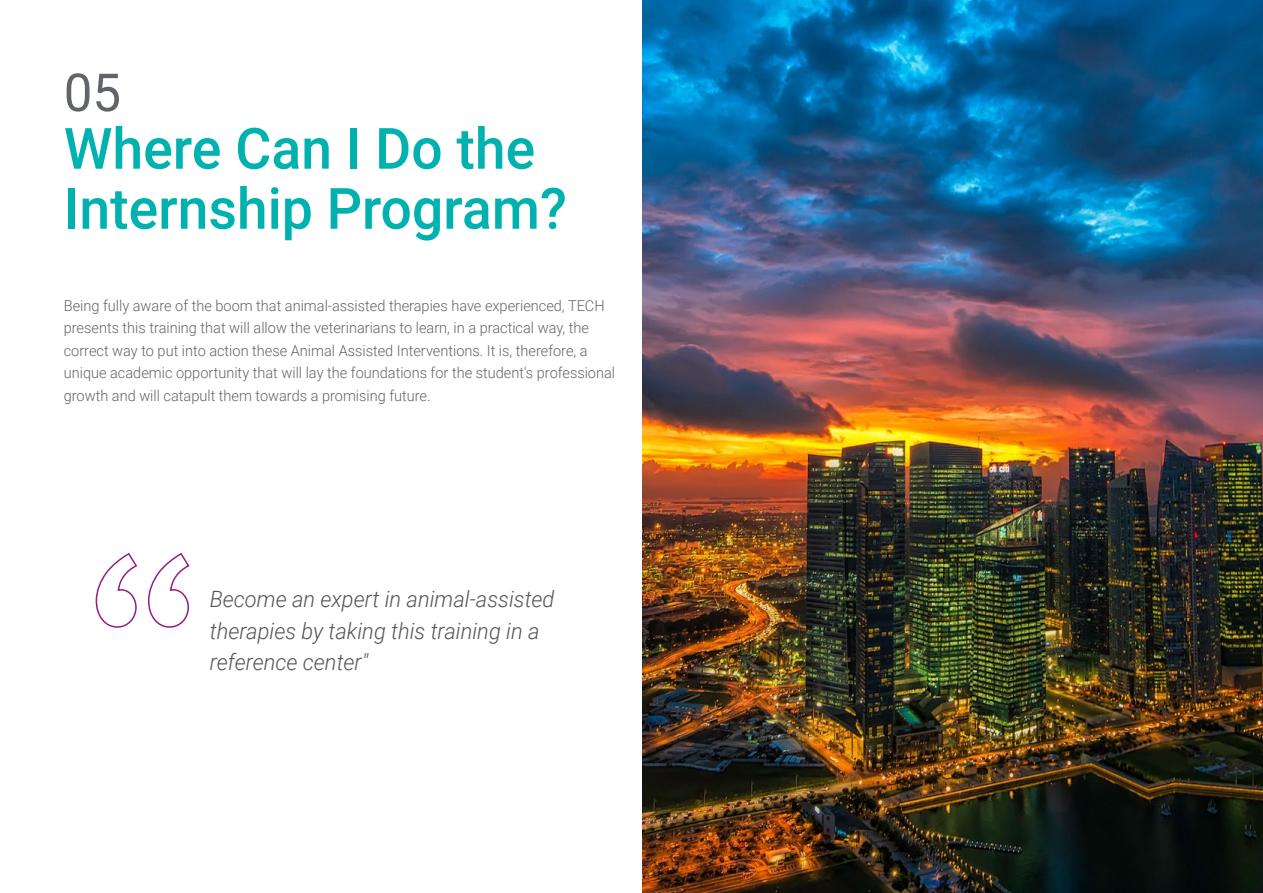
<style>
.page{position:relative;width:1263px;height:893px;background:#fff}
.page>*{position:absolute;margin:0;border:0;box-sizing:border-box;transform-origin:0 0}
.t1{font:500 57px/60px "Roboto";color:#00b2af}
.t2{font:52.5px "Roboto";color:#61646a}
.t3{font:italic 300 22.5px/31.5px "Roboto";color:#52555b}
.t4{font:300 15px/22.5px "Roboto";color:#61646a}
</style>
<div class="page">
<svg style="left:95px;top:552px;width:95px;height:76px"></svg>
<img style="left:642px;top:0;width:621px;height:893px">
<h2 class="t2" style="left:64px;top:56px;width:59px">05</h2>
<h1 class="t1" style="left:64px;top:116px;width:504px">Where Can I Do the<br>Internship Program?</h1>
<p class="t4" style="left:64px;top:293px;width:553px">Being fully aware of the boom that animal-assisted therapies have experienced, TECH presents this training that will allow the veterinarians to learn, in a practical way, the correct way to put into action these Animal Assisted Interventions. It is, therefore, a unique academic opportunity that will lay the foundations for the student's professional growth and will catapult them towards a promising future.</p>
<h3 class="t3" style="left:210px;top:583px;width:346px">Become an expert in animal-assisted therapies by taking this training in a reference center"</h3>
</div>
